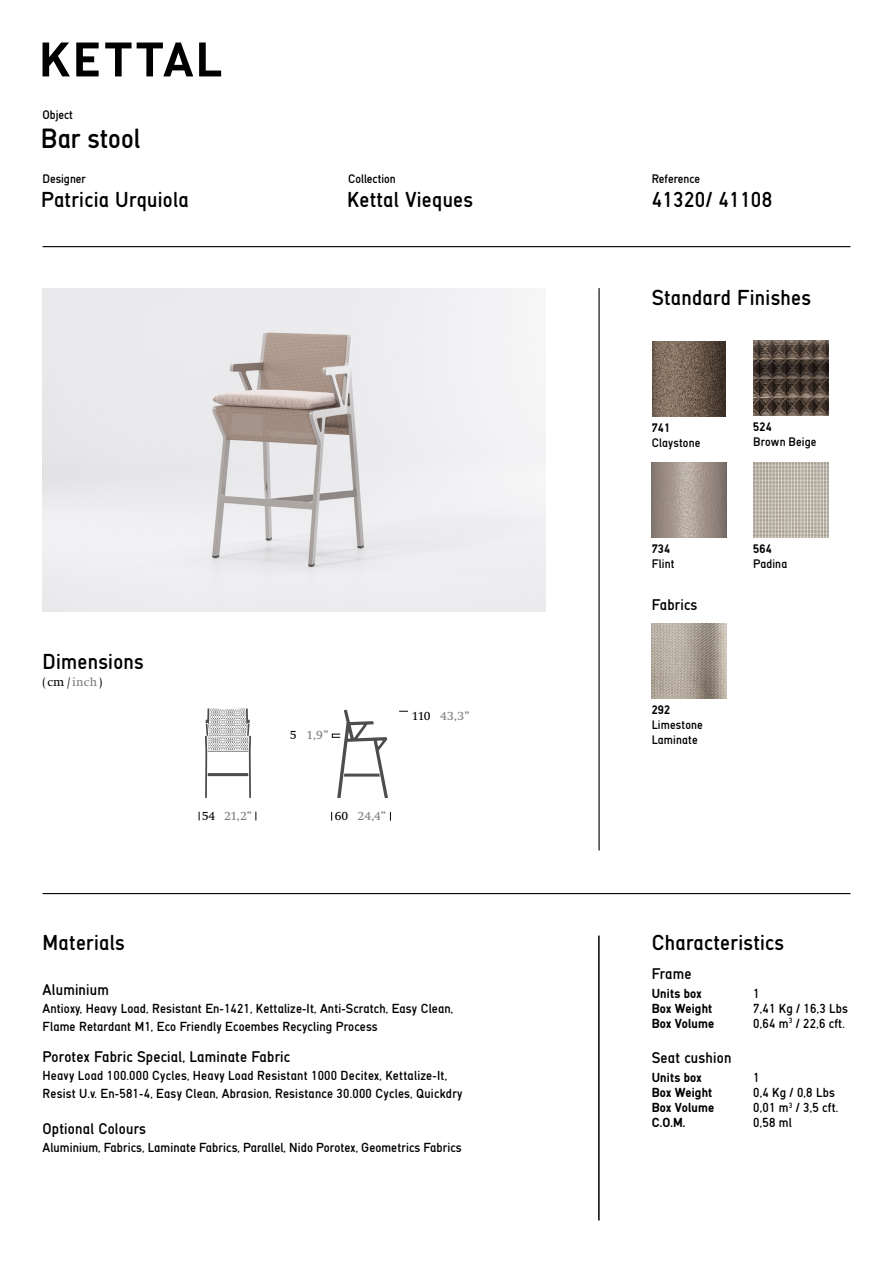
<style>
.page{position:relative;width:893px;height:1263px;background:#fff}
.page>*{position:absolute;margin:0;border:0;box-sizing:border-box;transform-origin:0 0}
.t1{font:27px "Kpaladin Plain";color:#000}
.t2{font:21px "Kpaladin Plain";letter-spacing:.015em;color:#000}
.t3{font:15px "Kpaladin Plain";letter-spacing:.015em;color:#000}
.t4{font:12.75px/15px "Kpaladin Plain";letter-spacing:.01em;color:#000}
.t5{font:700 12.75px/15px "Kpaladin";letter-spacing:.015em;color:#000}
.t6{font:12.75px "Swift";letter-spacing:-.015em;color:#7c7b7b}
.t7{font:12.3px "Swift";letter-spacing:.005em;color:#000}
.t8{font:12px/15px "Kpaladin Plain";letter-spacing:.01em;color:#000}
.t9{font:700 12px "Kpaladin";letter-spacing:.01em;color:#000}
.s1{color:#7c7b7b}
.s2{color:#000}
</style>
<div class="page">
<hr style="left:43px;top:246px;width:807px;height:1px;background:#000">
<hr style="left:598px;top:288px;width:2px;height:562px;background:#000">
<hr style="left:598px;top:935px;width:2px;height:285px;background:#000">
<svg style="left:43px;top:43px;width:27px;height:33px"></svg>
<svg style="left:76px;top:43px;width:23px;height:33px"></svg>
<svg style="left:105px;top:43px;width:88px;height:33px"></svg>
<svg style="left:199px;top:43px;width:22px;height:33px"></svg>
<hr style="left:43px;top:893px;width:807px;height:1px;background:#000">
<img style="left:43px;top:288px;width:503px;height:324px">
<svg style="left:205px;top:708px;width:46px;height:90px"></svg>
<svg style="left:332px;top:710px;width:56px;height:88px"></svg>
<img style="left:652px;top:341px;width:74px;height:75px">
<img style="left:652px;top:462px;width:75px;height:75px">
<img style="left:753px;top:340px;width:75px;height:75px">
<img style="left:652px;top:623px;width:75px;height:75px">
<img style="left:753px;top:462px;width:75px;height:75px">
<p class="t8" style="left:43px;top:108px;width:32px">Object</p>
<h1 class="t1" style="left:41px;top:125px;width:101px">Bar stool</h1>
<p class="t8" style="left:43px;top:172px;width:45px">Designer</p>
<p class="t8" style="left:348px;top:172px;width:49px">Collection</p>
<p class="t8" style="left:652px;top:172px;width:50px">Reference</p>
<h2 class="t2" style="left:41px;top:190px;width:149px">Patricia Urquiola</h2>
<h2 class="t2" style="left:347px;top:190px;width:128px">Kettal Vieques</h2>
<h2 class="t2" style="left:652px;top:190px;width:122px">41320/ 41108</h2>
<h2 class="t2" style="left:652px;top:287px;width:161px">Standard Finishes</h2>
<h2 class="t2" style="left:43px;top:651px;width:103px">Dimensions</h2>
<p class="t7" style="left:43px;top:676px;width:61px">( cm / <span class="s1">inch</span> )</p>
<p class="t6" style="left:202px;top:808px;width:52px"><span class="s2">54</span> 21,2”</p>
<p class="t6" style="left:290px;top:728px;width:40px"><span class="s2">5</span> 1,9”</p>
<p class="t6" style="left:412px;top:708px;width:60px"><span class="s2">110</span> 43,3”</p>
<p class="t6" style="left:335px;top:809px;width:53px"><span class="s2">60</span> 24,4”</p>
<h2 class="t2" style="left:43px;top:933px;width:84px">Materials</h2>
<p class="t3" style="left:43px;top:983px;width:68px">Aluminium</p>
<p class="t4" style="left:43px;top:1000px;width:412px;line-height:18px">Antioxy, Heavy Load, Resistant En-1421, Kettalize-It, Anti-Scratch, Easy Clean,<br>Flame Retardant M1, Eco Friendly Ecoembes Recycling Process</p>
<p class="t3" style="left:43px;top:1049px;width:249px">Porotex Fabric Special, Laminate Fabric</p>
<p class="t4" style="left:43px;top:1067px;width:421px;line-height:18px">Heavy Load 100.000 Cycles, Heavy Load Resistant 1000 Decitex, Kettalize-It,<br>Resist U.v. En-581-4, Easy Clean, Abrasion, Resistance 30.000 Cycles, Quickdry</p>
<p class="t3" style="left:43px;top:1121px;width:105px">Optional Colours</p>
<p class="t4" style="left:43px;top:1140px;width:421px">Aluminium, Fabrics, Laminate Fabrics, Parallel, Nido Porotex, Geometrics Fabrics</p>
<p class="t9" style="left:652px;top:422px;width:20px">741</p>
<p class="t8" style="left:652px;top:435px;width:50px">Claystone</p>
<p class="t9" style="left:652px;top:543px;width:20px">734</p>
<p class="t8" style="left:652px;top:557px;width:24px">Flint</p>
<p class="t3" style="left:652px;top:598px;width:47px">Fabrics</p>
<p class="t9" style="left:652px;top:704px;width:20px">292</p>
<p class="t8" style="left:652px;top:717px;width:53px">Limestone<br>Laminate</p>
<p class="t9" style="left:753px;top:421px;width:20px">524</p>
<p class="t8" style="left:753px;top:435px;width:65px">Brown Beige</p>
<p class="t9" style="left:753px;top:543px;width:20px">564</p>
<p class="t8" style="left:753px;top:557px;width:36px">Padina</p>
<h2 class="t2" style="left:652px;top:933px;width:134px">Characteristics</h2>
<p class="t3" style="left:652px;top:966px;width:41px">Frame</p>
<p class="t5" style="left:652px;top:986px;width:64px">Units box<br>Box Weight<br>Box Volume</p>
<p class="t3" style="left:652px;top:1051px;width:81px">Seat cushion</p>
<p class="t5" style="left:652px;top:1070px;width:64px">Units box<br>Box Weight<br>Box Volume<br>C.O.M.</p>
<p class="t4" style="left:753px;top:986px;width:96px">1<br>7,41 Kg / 16,3 Lbs<br>0,64 m<sup>3</sup> / 22,6 cft.</p>
<p class="t4" style="left:753px;top:1070px;width:87px">1<br>0,4 Kg / 0,8 Lbs<br>0,01 m<sup>3</sup> / 3,5 cft.<br>0,58 ml</p>
</div>
